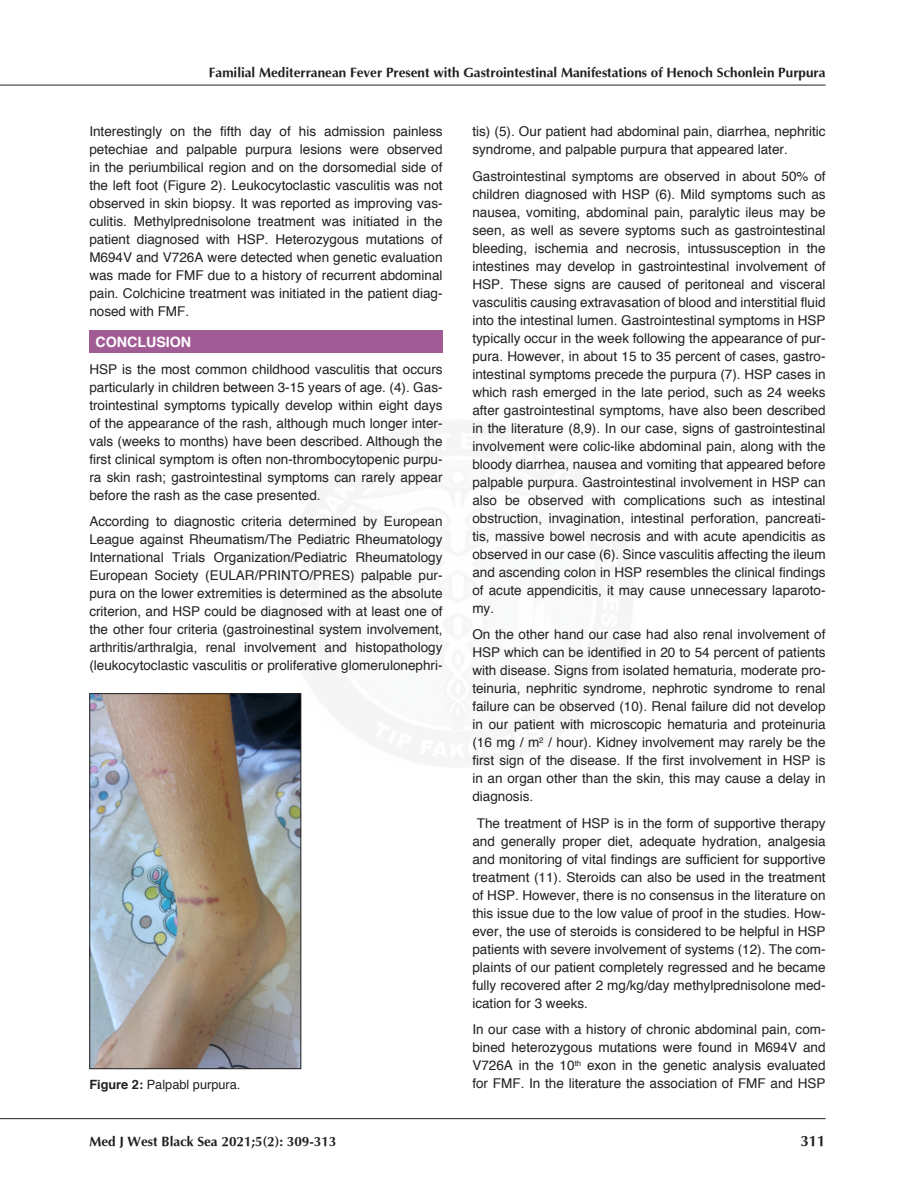
<style>
.page{position:relative;width:915px;height:1191px;background:#fff}
.page>*{position:absolute;margin:0;border:0;box-sizing:border-box;transform-origin:0 0}
.t1{font:700 15px "Optima";color:#231f20}
.t2{font:700 14.25px "Helvetica";color:#fff}
.t3{font:13.5px/18px "Helvetica";color:#231f20;text-align:justify}
.t4{font:700 13.5px "Optima";color:#231f20}
.t5{font:12.75px "Helvetica";color:#231f20}
.s1{font-weight:700}
</style>
<div class="page">
<hr style="left:0;top:85px;width:825px;height:1px;background:#231f20">
<hr style="left:0;top:1118px;width:825px;height:1px;background:#231f20">
<div style="left:89px;top:330px;width:353px;height:23px;background:#a15b95"></div>
<img style="left:91px;top:695px;width:208px;height:372px">
<div style="left:89px;top:693px;width:212px;height:376px;border:1px solid #231f20"></div>
<p class="t4" style="left:209px;top:64px;width:618px">Familial Mediterranean Fever Present with Gastrointestinal Manifestations of Henoch Schonlein Purpura</p>
<p class="t3" style="left:89px;top:123px;width:354px">Interestingly on the fifth day of his admission painless petechiae and palpable purpura lesions were observed in the periumbilical region and on the dorsomedial side of the left foot (Figure 2). Leukocytoclastic vasculitis was not observed in skin biopsy. It was reported as improving vas&shy;culitis. Methylprednisolone treatment was initiated in the patient diagnosed with HSP. Heterozygous mutations of M694V and V726A were detected when genetic evaluation was made for FMF due to a history of recurrent abdominal pain. Colchicine treatment was initiated in the patient diag&shy;nosed with FMF.</p>
<p class="t2" style="left:95px;top:331px;width:97px">CONCLUSION</p>
<p class="t3" style="left:89px;top:360px;width:354px">HSP is the most common childhood vasculitis that occurs particularly in children between 3-15 years of age. (4). Gas&shy;trointestinal symptoms typically develop within eight days of the appearance of the rash, although much longer inter&shy;vals (weeks to months) have been described. Although the first clinical symptom is often non-thrombocytopenic purpu&shy;ra skin rash; gastrointestinal symptoms can rarely appear before the rash as the case presented.</p>
<p class="t3" style="left:89px;top:513px;width:354px">According to diagnostic criteria determined by European League against Rheumatism/The Pediatric Rheumatology International Trials Organization/Pediatric Rheumatology European Society (EULAR/PRINTO/PRES) palpable pur&shy;pura on the lower extremities is determined as the absolute criterion, and HSP could be diagnosed with at least one of the other four criteria (gastroinestinal system involvement, arthritis/arthralgia, renal involvement and histopathology (leukocytoclastic vasculitis or proliferative glomerulonephri-</p>
<p class="t5" style="left:89px;top:1074px;width:152px"><span class="s1">Figure 2:</span> Palpabl purpura.</p>
<p class="t4" style="left:89px;top:1132px;width:248px">Med J West Black Sea 2021;5(2): 309-313</p>
<p class="t3" style="left:472px;top:123px;width:354px">tis) (5). Our patient had abdominal pain, diarrhea, nephritic syndrome, and palpable purpura that appeared later.</p>
<p class="t3" style="left:472px;top:167px;width:354px">Gastrointestinal symptoms are observed in about 50% of children diagnosed with HSP (6). Mild symptoms such as nausea, vomiting, abdominal pain, paralytic ileus may be seen, as well as severe syptoms such as gastrointestinal bleeding, ischemia and necrosis, intussusception in the intestines may develop in gastrointestinal involvement of HSP. These signs are caused of peritoneal and visceral vasculitis causing extravasation of blood and interstitial fluid into the intestinal lumen. Gastrointestinal symptoms in HSP typically occur in the week following the appearance of pur&shy;pura. However, in about 15 to 35 percent of cases, gastro&shy;intestinal symptoms precede the purpura (7). HSP cases in which rash emerged in the late period, such as 24 weeks after gastrointestinal symptoms, have also been described in the literature (8,9). In our case, signs of gastrointestinal involvement were colic-like abdominal pain, along with the bloody diarrhea, nausea and vomiting that appeared before palpable purpura. Gastrointestinal involvement in HSP can also be observed with complications such as intestinal obstruction, invagination, intestinal perforation, pancreati&shy;tis, massive bowel necrosis and with acute apendicitis as observed in our case (6). Since vasculitis affecting the ileum and ascending colon in HSP resembles the clinical findings of acute appendicitis, it may cause unnecessary laparoto&shy;my.</p>
<p class="t3" style="left:472px;top:626px;width:354px">On the other hand our case had also renal involvement of HSP which can be identified in 20 to 54 percent of patients with disease. Signs from isolated hematuria, moderate pro&shy;teinuria, nephritic syndrome, nephrotic syndrome to renal failure can be observed (10). Renal failure did not develop in our patient with microscopic hematuria and proteinuria (16 mg / m<sup>2</sup> / hour). Kidney involvement may rarely be the first sign of the disease. If the first involvement in HSP is in an organ other than the skin, this may cause a delay in diagnosis.</p>
<p class="t3" style="left:472px;top:814px;width:354px;text-indent:4px">The treatment of HSP is in the form of supportive therapy and generally proper diet, adequate hydration, analgesia and monitoring of vital findings are sufficient for supportive treatment (11). Steroids can also be used in the treatment of HSP. However, there is no consensus in the literature on this issue due to the low value of proof in the studies. How&shy;ever, the use of steroids is considered to be helpful in HSP patients with severe involvement of systems (12). The com&shy;plaints of our patient completely regressed and he became fully recovered after 2 mg/kg/day methylprednisolone med&shy;ication for 3 weeks.</p>
<p class="t3" style="left:472px;top:1021px;width:354px">In our case with a history of chronic abdominal pain, com&shy;bined heterozygous mutations were found in M694V and V726A in the 10<sup>th</sup> exon in the genetic analysis evaluated for FMF. In the literature the association of FMF and HSP</p>
<p class="t1" style="left:800px;top:1131px;width:27px">311</p>
</div>
